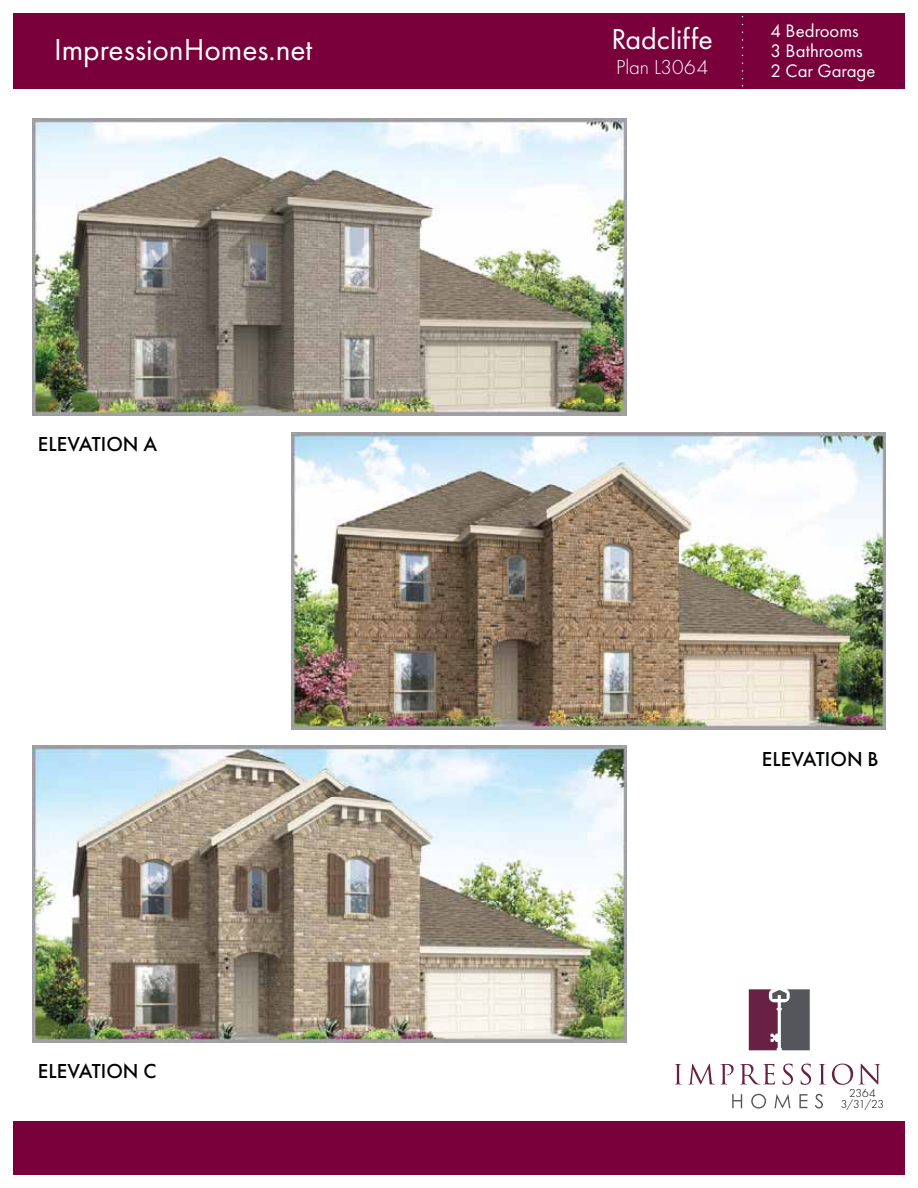
<style>
.page{position:relative;width:918px;height:1188px;background:#fff}
.page>*{position:absolute;margin:0;border:0;box-sizing:border-box;transform-origin:0 0}
.t1{font:31.5px "Futura PT";color:#fff}
.t2{font:30px "Futura PT";color:#fff}
.t3{font:500 21px "Futura PT";color:#010202}
.t4{font:300 21px "Futura PT";color:#fff}
.t5{font:18.75px/20.2px "Futura PT";color:#fff}
.t6{font:300 12px/11.2px "Futura PT";letter-spacing:-.015em;color:#010202;text-align:center}
</style>
<div class="page">
<div style="left:14px;top:1121px;width:891px;height:54px;background:#7a003c"></div>
<svg style="left:732px;top:1094px;width:10px;height:14px"></svg>
<svg style="left:751px;top:1094px;width:15px;height:15px"></svg>
<svg style="left:775px;top:1094px;width:15px;height:14px"></svg>
<svg style="left:799px;top:1094px;width:9px;height:14px"></svg>
<svg style="left:815px;top:1094px;width:8px;height:15px"></svg>
<svg style="left:675px;top:1064px;width:6px;height:20px"></svg>
<svg style="left:689px;top:1064px;width:45px;height:20px"></svg>
<svg style="left:740px;top:1064px;width:35px;height:21px"></svg>
<svg style="left:783px;top:1064px;width:10px;height:21px"></svg>
<svg style="left:801px;top:1064px;width:10px;height:21px"></svg>
<svg style="left:819px;top:1064px;width:7px;height:20px"></svg>
<svg style="left:832px;top:1064px;width:21px;height:21px"></svg>
<svg style="left:859px;top:1064px;width:21px;height:21px"></svg>
<svg style="left:749px;top:989px;width:61px;height:61px;background:#6e5163"></svg>
<div style="left:14px;top:14px;width:891px;height:75px;background:#7a003c"></div>
<img style="left:32px;top:118px;width:594px;height:297px">
<img style="left:292px;top:432px;width:594px;height:297px">
<img style="left:32px;top:745px;width:594px;height:297px">
<h1 class="t1" style="left:54px;top:36px;width:260px">ImpressionHomes.net</h1>
<p class="t3" style="left:38px;top:436px;width:121px">ELEVATION A</p>
<p class="t3" style="left:38px;top:1063px;width:120px">ELEVATION C</p>
<h2 class="t2" style="left:612px;top:25px;width:103px">Radcliffe</h2>
<p class="t4" style="left:616px;top:57px;width:94px">Plan L3064</p>
<p class="t5" style="left:771px;top:21px;width:106px">4 Bedrooms<br>3 Bathrooms<br>2 Car Garage</p>
<p class="t3" style="left:762px;top:751px;width:118px">ELEVATION B</p>
<p class="t6" style="left:841px;top:1088px;width:45px">2364<br>3/31/23</p>
</div>
